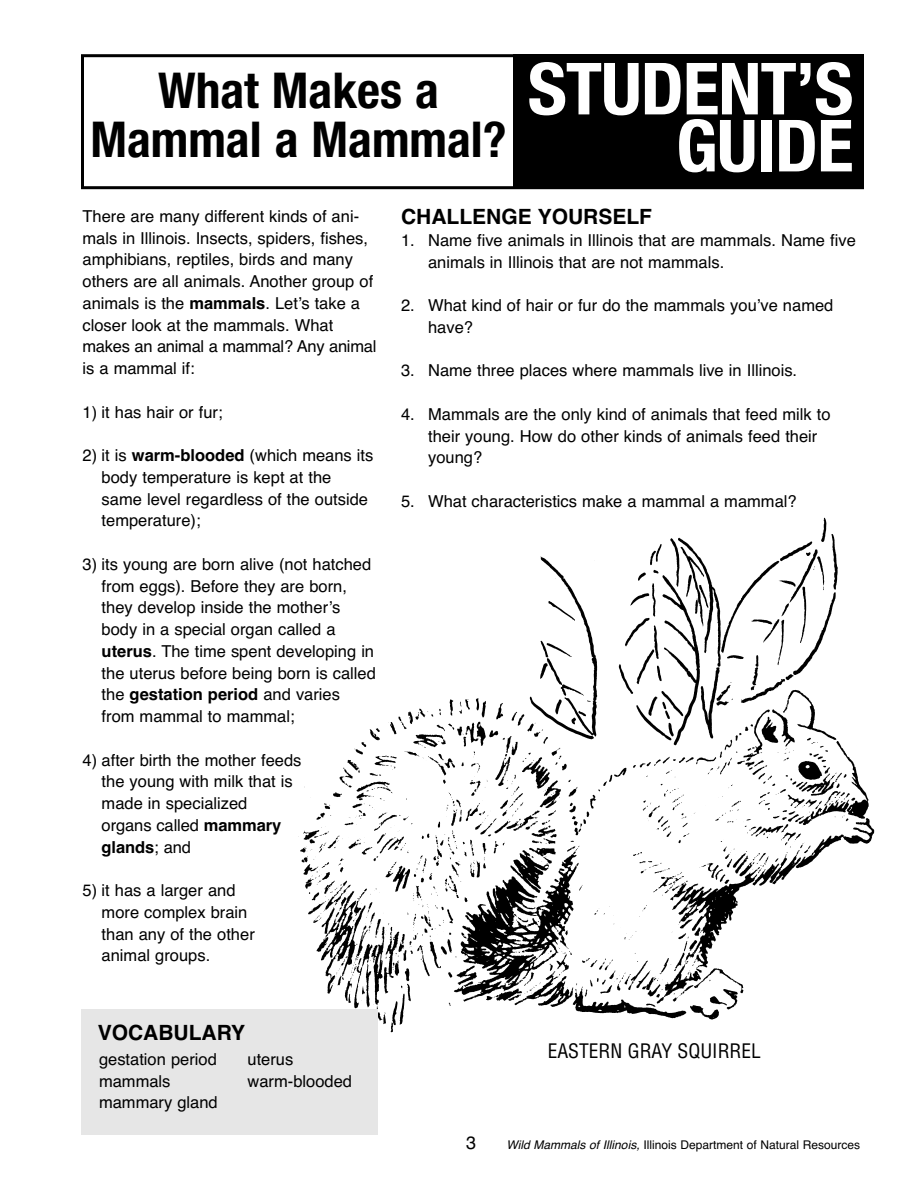
<style>
.page{position:relative;width:918px;height:1188px;background:#fff}
.page>*{position:absolute;margin:0;border:0;box-sizing:border-box;transform-origin:0 0}
.t1{font:700 condensed 72px/57px "Helvetica Neue LT Std";letter-spacing:-.015em;color:#fff;text-align:right;scale:1.05 1}
.t2{font:700 condensed 49.5px/49.5px "Helvetica Neue LT Std";color:#000;text-align:center}
.t3{font:700 21px "Helvetica";color:#000}
.t4{font:condensed 19.5px "Helvetica";color:#000}
.t5{font:18px "Helvetica";color:#000}
.t6{font:16.5px/21.8px "Helvetica";color:#000}
.t7{font:12px "Helvetica";color:#000}
.s1{font-weight:700}
.s2{font-style:italic}
</style>
<div class="page">
<img style="left:298px;top:517px;width:577px;height:516px">
<div style="left:81px;top:1009px;width:297px;height:126px;background:#e6e6e6"></div>
<div style="left:81px;top:54px;width:783px;height:135px;border:3px solid #000"></div>
<div style="left:513px;top:54px;width:351px;height:135px;background:#000"></div>
<h2 class="t2" style="left:90px;top:69px;width:418px">What Makes a<br>Mammal a Mammal?</h2>
<h1 class="t1" style="left:528px;top:67px;width:312px">STUDENT’S<br>GUIDE</h1>
<p class="t6" style="left:82px;top:205px;width:295px">There are many different kinds of ani&shy;mals in Illinois. Insects, spiders, fishes, amphibians, reptiles, birds and many others are all animals. Another group of animals is the <span class="s1">mammals</span>. Let’s take a closer look at the mammals. What makes an animal a mammal? Any animal is a mammal if:</p>
<p class="t6" style="left:82px;top:401px;width:142px">1) it has hair or fur;</p>
<p class="t6" style="left:102px;top:445px;width:273px;text-indent:-19px">2) it is <span class="s1">warm-blooded</span> (which means its body temperature is kept at the same level regardless of the outside temperature);</p>
<p class="t6" style="left:102px;top:553px;width:276px;text-indent:-19px">3) its young are born alive (not hatched from eggs). Before they are born, they develop inside the mother’s body in a special organ called a <span class="s1">uterus</span>. The time spent developing in the uterus before being born is called the <span class="s1">gestation period</span> and varies from mammal to mammal;</p>
<p class="t6" style="left:102px;top:749px;width:201px;text-indent:-19px">4) after birth the mother feeds the young with milk that is made in specialized organs called <span class="s1">mammary glands</span>; and</p>
<p class="t6" style="left:102px;top:880px;width:155px;text-indent:-19px">5) it has a larger and more complex brain than any of the other animal groups.</p>
<p class="t3" style="left:98px;top:1020px;width:149px">VOCABULARY</p>
<p class="t6" style="left:99px;top:1048px;width:120px">gestation period mammals mammary gland</p>
<p class="t6" style="left:248px;top:1048px;width:106px">uterus warm-blooded</p>
<p class="t3" style="left:401px;top:205px;width:253px">CHALLENGE YOURSELF</p>
<p class="t6" style="left:428px;top:229px;width:429px;text-indent:-27px">1. Name five animals in Illinois that are mammals. Name five animals in Illinois that are not mammals.</p>
<p class="t6" style="left:428px;top:295px;width:407px;text-indent:-27px">2. What kind of hair or fur do the mammals you’ve named have?</p>
<p class="t6" style="left:401px;top:360px;width:398px">3. Name three places where mammals live in Illinois.</p>
<p class="t6" style="left:428px;top:403px;width:404px;text-indent:-27px">4. Mammals are the only kind of animals that feed milk to their young. How do other kinds of animals feed their young?</p>
<p class="t6" style="left:401px;top:490px;width:397px">5. What characteristics make a mammal a mammal?</p>
<p class="t4" style="left:548px;top:1040px;width:215px">EASTERN GRAY SQUIRREL</p>
<p class="t5" style="left:466px;top:1132px;width:12px">3</p>
<p class="t7" style="left:507px;top:1138px;width:355px"><span class="s2">Wild Mammals of Illinois,</span> Illinois Department of Natural Resources</p>
</div>
